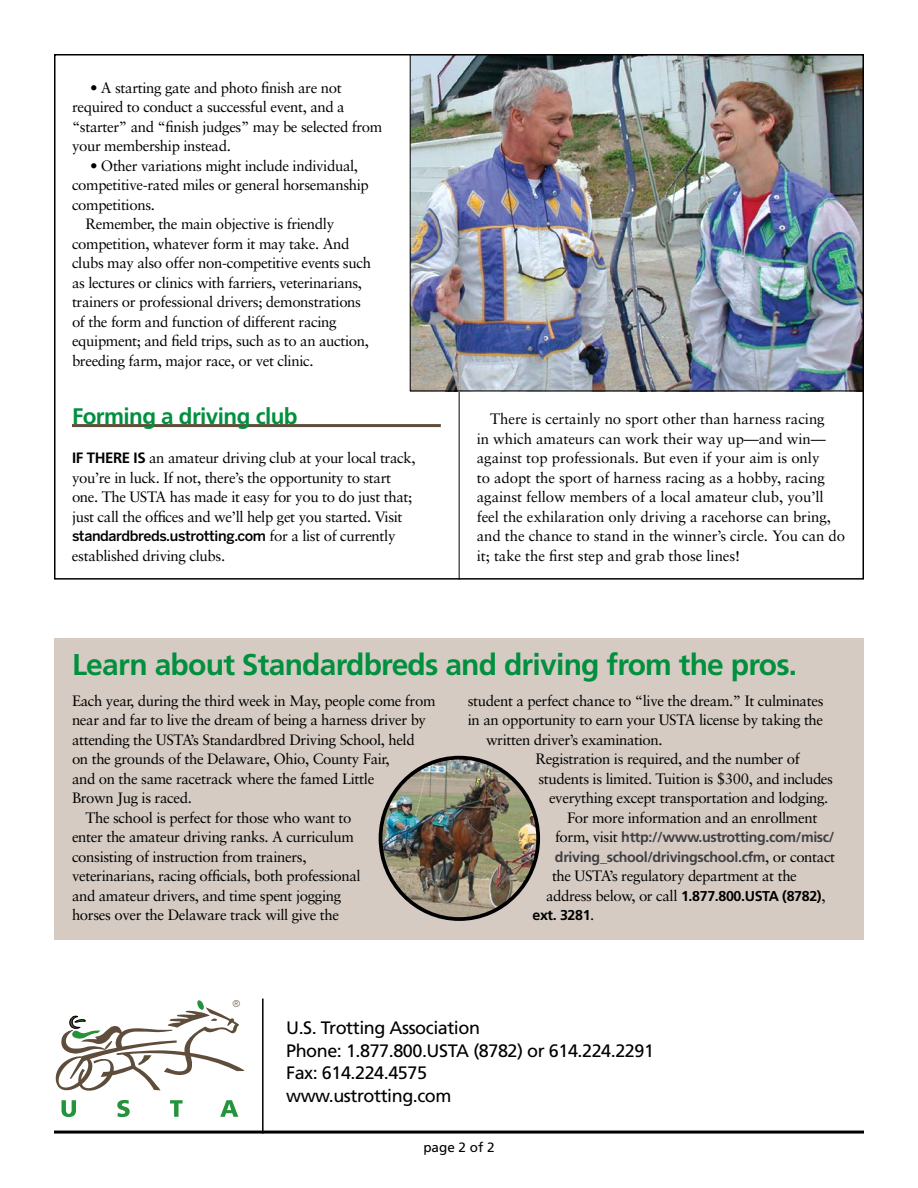
<style>
.page{position:relative;width:918px;height:1188px;background:#fff}
.page>*{position:absolute;margin:0;border:0;box-sizing:border-box;transform-origin:0 0}
.t1{font:700 30px "Frutiger";letter-spacing:-.025em;color:#00903e}
.t2{font:700 22.5px "Frutiger";letter-spacing:-.025em;color:#00903e}
.t3{font:18px/22.5px "Frutiger";letter-spacing:-.025em;color:#000}
.t4{font:15px/19.5px "Sabon";letter-spacing:-.025em;color:#000}
.t5{font:15px/19.5px "Sabon";letter-spacing:-.005em;color:#000}
.t6{font:700 14.25px/19.5px "Frutiger";letter-spacing:-.025em;color:#414042}
.t7{font:500 14.25px "Benton Sans";letter-spacing:-.025em;color:#000}
.t8{font:700 14.25px "Frutiger";letter-spacing:-.025em;color:#000}
.t9{font:13.5px "Frutiger";color:#000}
.t10{font:300 condensed 9.9px "Frutiger";color:#5f4d3b}
.s1{font-family:"Frutiger";font-weight:700}
.s2{font-family:"Sabon";font-weight:400;font-size:15px}
.s3{font-family:"Sabon";font-weight:400;font-size:15px;color:#000}
.s4{font-family:"Frutiger";font-weight:700;font-size:14.25px}
</style>
<div class="page">
<div style="left:54px;top:638px;width:809px;height:302px;background:#d5cbc3"></div>
<hr style="left:72px;top:424px;width:369px;height:3px;background:#5f4d3b">
<svg style="left:62px;top:1100px;width:14px;height:17px"></svg>
<svg style="left:117px;top:1100px;width:13px;height:17px"></svg>
<svg style="left:170px;top:1100px;width:13px;height:17px"></svg>
<svg style="left:220px;top:1100px;width:18px;height:17px"></svg>
<svg style="left:55px;top:1000px;width:190px;height:91px"></svg>
<hr style="left:54px;top:1131px;width:810px;height:3px;background:#000">
<hr style="left:262px;top:999px;width:2px;height:135px;background:#000">
<hr style="left:459px;top:54px;width:1px;height:526px;background:#000">
<img style="left:381px;top:758px;width:157px;height:161px">
<div style="left:379px;top:756px;width:161px;height:165px;border:4px solid #000;border-radius:50%"></div>
<img style="left:412px;top:57px;width:449px;height:332px">
<p class="t4" style="left:72px;top:77px;width:312px;text-indent:18px">• A starting gate and photo finish are not required to conduct a successful event, and a “starter” and “finish judges” may be selected from your membership instead.</p>
<p class="t4" style="left:90px;top:155px;width:270px">• Other variations might include individual,</p>
<p class="t4" style="left:72px;top:175px;width:298px">competitive-rated miles or general horsemanship</p>
<p class="t4" style="left:72px;top:194px;width:84px">competitions.</p>
<p class="t4" style="left:86px;top:214px;width:250px">Remember, the main objective is friendly</p>
<p class="t4" style="left:72px;top:233px;width:279px">competition, whatever form it may take. And</p>
<p class="t4" style="left:72px;top:253px;width:301px">clubs may also offer non-competitive events such</p>
<p class="t4" style="left:72px;top:272px;width:292px">as lectures or clinics with farriers, veterinarians,</p>
<p class="t4" style="left:72px;top:292px;width:291px">trainers or professional drivers; demonstrations</p>
<p class="t4" style="left:72px;top:311px;width:266px">of the form and function of different racing</p>
<p class="t4" style="left:72px;top:331px;width:299px">equipment; and field trips, such as to an auction,</p>
<p class="t4" style="left:72px;top:350px;width:243px">breeding farm, major race, or vet clinic.</p>
<h2 class="t2" style="left:72px;top:403px;width:227px">Forming a driving club</h2>
<p class="t4" style="left:72px;top:448px;width:345px"><span class="s1">IF THERE IS</span> an amateur driving club at your local track, you’re in luck. If not, there’s the opportunity to start one. The USTA has made it easy for you to do just that; just call the offices and we’ll help get you started. Visit</p>
<p class="t7" style="left:72px;top:527px;width:325px">standardbreds.ustrotting.com <span class="s2">for a list of currently</span></p>
<p class="t4" style="left:72px;top:545px;width:155px">established driving clubs.</p>
<p class="t5" style="left:477px;top:409px;width:370px;text-indent:14px">There is certainly no sport other than harness racing<br>in which amateurs can work their way up—and win— against top professionals. But even if your aim is only<br>to adopt the sport of harness racing as a hobby, racing against fellow members of a local amateur club, you’ll feel the exhilaration only driving a racehorse can bring, and the chance to stand in the winner’s circle. You can do it; take the first step and grab those lines!</p>
<h1 class="t1" style="left:72px;top:647px;width:727px">Learn about Standardbreds and driving from the pros.</h1>
<p class="t4" style="left:72px;top:691px;width:365px">Each year, during the third week in May, people come from</p>
<p class="t4" style="left:72px;top:710px;width:356px">near and far to live the dream of being a harness driver by</p>
<p class="t4" style="left:72px;top:730px;width:344px">attending the USTA’s Standardbred Driving School, held</p>
<p class="t4" style="left:72px;top:749px;width:319px">on the grounds of the Delaware, Ohio, County Fair,</p>
<p class="t4" style="left:72px;top:769px;width:304px">and on the same racetrack where the famed Little</p>
<p class="t4" style="left:72px;top:788px;width:121px">Brown Jug is raced.</p>
<p class="t4" style="left:86px;top:808px;width:267px">The school is perfect for those who want to</p>
<p class="t4" style="left:72px;top:827px;width:283px">enter the amateur driving ranks. A curriculum</p>
<p class="t4" style="left:72px;top:847px;width:236px">consisting of instruction from trainers,</p>
<p class="t4" style="left:72px;top:866px;width:290px">veterinarians, racing officials, both professional</p>
<p class="t4" style="left:72px;top:886px;width:271px">and amateur drivers, and time spent jogging</p>
<p class="t4" style="left:72px;top:905px;width:269px">horses over the Delaware track will give the</p>
<p class="t10" style="left:233px;top:998px;width:9px">®</p>
<p class="t4" style="left:468px;top:691px;width:357px">student a perfect chance to “live the dream.” It culminates</p>
<p class="t4" style="left:468px;top:710px;width:357px">in an opportunity to earn your USTA license by taking the</p>
<p class="t4" style="left:486px;top:730px;width:178px">written driver’s examination.</p>
<p class="t4" style="left:536px;top:749px;width:266px">Registration is required, and the number of</p>
<p class="t4" style="left:538px;top:769px;width:296px">students is limited. Tuition is $300, and includes</p>
<p class="t4" style="left:549px;top:788px;width:281px">everything except transportation and lodging.</p>
<p class="t4" style="left:567px;top:808px;width:252px">For more information and an enrollment</p>
<p class="t6" style="left:555px;top:828px;width:282px"><span class="s3">form, visit</span> http://www.ustrotting.com/misc/ driving_school/drivingschool.cfm<span class="s3">, or contact</span></p>
<p class="t4" style="left:546px;top:866px;width:281px;text-indent:6px">the USTA’s regulatory department at the address below, or call <span class="s4">1.877.800.USTA (8782)</span>,</p>
<p class="t8" style="left:532px;top:907px;width:63px">ext. 3281<span class="s2">.</span></p>
<p class="t3" style="left:286px;top:1016px;width:369px">U.S. Trotting Association<br>Phone: 1.877.800.USTA (8782) or 614.224.2291<br>Fax: 614.224.4575<br>www.ustrotting.com</p>
<p class="t9" style="left:423px;top:1139px;width:73px">page 2 of 2</p>
</div>
